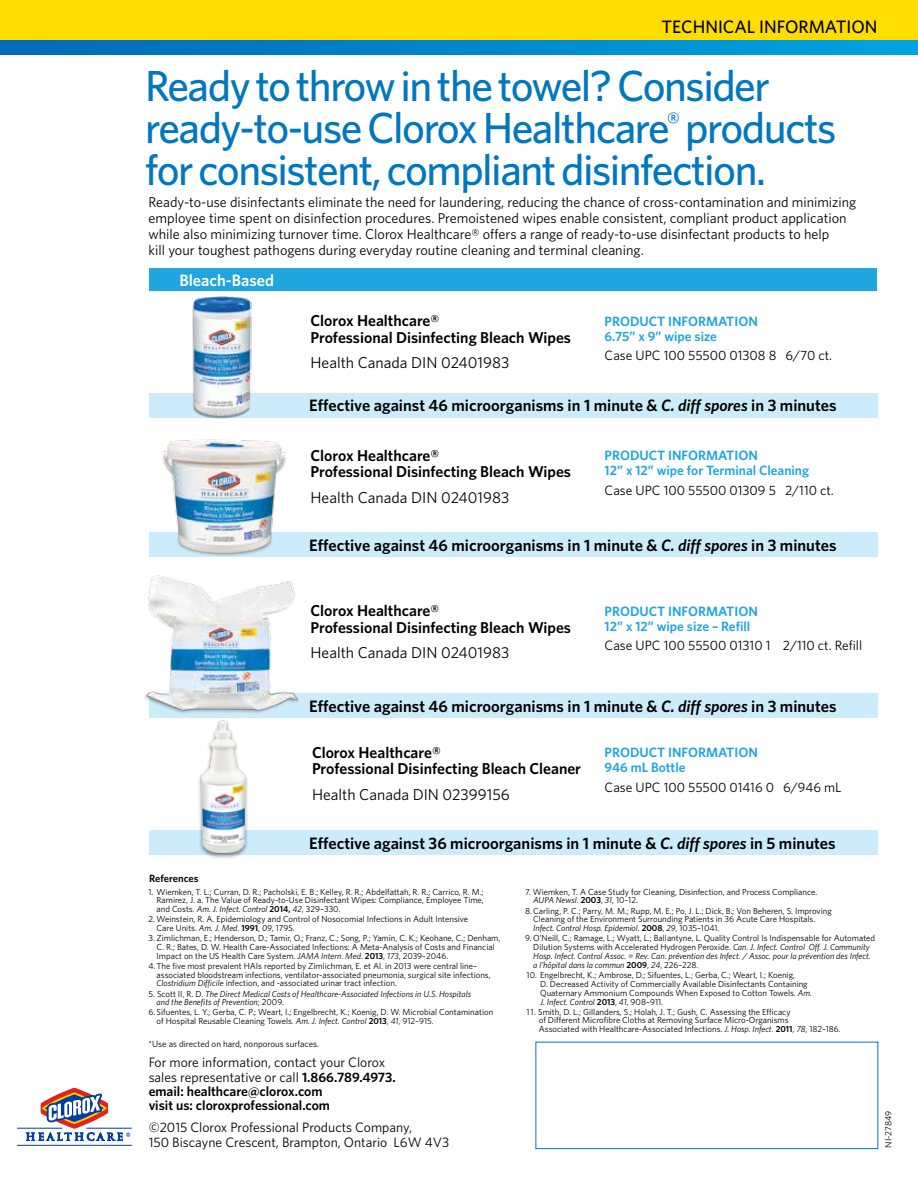
<style>
.page{position:relative;width:918px;height:1188px;background:#fff}
.page>*{position:absolute;margin:0;border:0;box-sizing:border-box;transform-origin:0 0}
.t1{font:500 43.5px/42px "Whitney";letter-spacing:-.035em;color:#0077c1}
.t2{font:700 24px "Trajan Pro";color:#003ca6;scale:.9 1}
.t3{font:500 18px "Whitney";color:#000}
.t4{font:600 16.5px "Whitney";color:#000}
.t5{font:600 16.5px "Whitney";color:#fff}
.t6{font:600 15.75px/16.5px "Whitney";color:#000}
.t7{font:15.75px "Whitney";color:#000}
.t8{font:14.25px/15.8px "Whitney";color:#000}
.t9{font:600 13.65px/14.2px "Whitney";color:#000}
.t10{font:13.65px/14.2px "Whitney";color:#000}
.t11{font:600 13.5px/15px "Whitney";color:#20a5de}
.t12{font:13.5px "Whitney";color:#000}
.t13{font:600 10.5px "Whitney";color:#000}
.t14{font:9px "Whitney";color:#000}
.t15{font:8.7px/8.7px "Whitney";color:#000}
.t16{font:italic 8.7px/8.7px "Whitney";color:#000}
.s1{font-style:italic}
.s2{font-weight:600}
.s3{font-style:normal}
.s4{font-weight:400}
.s5{font-weight:600;font-style:normal}
</style>
<div class="page">
<div style="left:0;top:0;width:918px;height:40px;background:#fd0"></div>
<svg style="left:0;top:40px;width:918px;height:15px;background:#0086cb"></svg>
<div style="left:536px;top:1042px;width:342px;height:107px;border:1px solid #0077c1"></div>
<hr style="left:17px;top:1128px;width:45px;height:1px;background:#003ca6">
<hr style="left:86px;top:1128px;width:46px;height:1px;background:#003ca6">
<hr style="left:17px;top:1145px;width:115px;height:1px;background:#003ca6">
<svg style="left:26px;top:1088px;width:97px;height:53px"></svg>
<div style="left:149px;top:268px;width:728px;height:23px;background:#20a5de"></div>
<div style="left:150px;top:394px;width:728px;height:24px;background:#ccecfc"></div>
<div style="left:150px;top:533px;width:728px;height:24px;background:#ccecfc"></div>
<div style="left:150px;top:694px;width:728px;height:24px;background:#ccecfc"></div>
<div style="left:150px;top:830px;width:728px;height:25px;background:#ccecfc"></div>
<div style="left:192px;top:299px;width:59px;height:120px;background:#000;opacity:.4"></div>
<img style="left:192px;top:297px;width:59px;height:119px">
<img style="left:154px;top:439px;width:135px;height:117px">
<img style="left:144px;top:575px;width:159px;height:143px">
<div style="left:197px;top:719px;width:52px;height:141px;background:#000;opacity:.5"></div>
<img style="left:192px;top:716px;width:53px;height:136px">
<h3 class="t3" style="left:661px;top:14px;width:218px">TECHNICAL INFORMATION</h3>
<h1 class="t1" style="left:145px;top:64px;width:693px">Ready to throw in the towel? Consider ready-to-use Clorox Healthcare<sup>®</sup> products for consistent, compliant disinfection.</h1>
<p class="t8" style="left:148px;top:194px;width:709px">Ready-to-use disinfectants eliminate the need for laundering, reducing the chance of cross-contamination and minimizing employee time spent on disinfection procedures. Premoistened wipes enable consistent, compliant product application while also minimizing turnover time. Clorox Healthcare® offers a range of ready-to-use disinfectant products to help<br>kill your toughest pathogens during everyday routine cleaning and terminal cleaning.</p>
<h3 class="t5" style="left:179px;top:269px;width:96px">Bleach-Based</h3>
<h3 class="t6" style="left:311px;top:312px;width:262px">Clorox Healthcare®<br>Professional Disinfecting Bleach Wipes</h3>
<h3 class="t7" style="left:311px;top:352px;width:200px">Health Canada DIN 02401983</h3>
<h3 class="t11" style="left:605px;top:313px;width:155px">PRODUCT INFORMATION<br>6.75” x 9” wipe size</h3>
<h3 class="t12" style="left:605px;top:347px;width:229px">Case UPC 100 55500 01308 8 6/70 ct.</h3>
<h3 class="t4" style="left:309px;top:395px;width:529px">Effective against 46 microorganisms in 1 minute &amp; <span class="s1">C. diff spores</span> in 3 minutes</h3>
<h3 class="t6" style="left:311px;top:447px;width:262px">Clorox Healthcare®<br>Professional Disinfecting Bleach Wipes</h3>
<h3 class="t7" style="left:311px;top:487px;width:200px">Health Canada DIN 02401983</h3>
<h3 class="t11" style="left:605px;top:448px;width:206px">PRODUCT INFORMATION<br>12” x 12” wipe for Terminal Cleaning</h3>
<h3 class="t12" style="left:605px;top:481px;width:231px">Case UPC 100 55500 01309 5 2/110 ct.</h3>
<h3 class="t4" style="left:309px;top:534px;width:529px">Effective against 46 microorganisms in 1 minute &amp; <span class="s1">C. diff spores</span> in 3 minutes</h3>
<h2 class="t2" style="left:126px;top:1127px;width:6px">®</h2>
<h3 class="t6" style="left:311px;top:602px;width:262px">Clorox Healthcare®<br>Professional Disinfecting Bleach Wipes</h3>
<h3 class="t7" style="left:311px;top:642px;width:200px">Health Canada DIN 02401983</h3>
<h3 class="t11" style="left:605px;top:603px;width:155px">PRODUCT INFORMATION<br>12” x 12” wipe size – Refill</h3>
<h3 class="t12" style="left:605px;top:637px;width:259px">Case UPC 100 55500 01310 1 2/110 ct. Refill</h3>
<h3 class="t4" style="left:309px;top:695px;width:529px">Effective against 46 microorganisms in 1 minute &amp; <span class="s1">C. diff spores</span> in 3 minutes</h3>
<h3 class="t6" style="left:312px;top:744px;width:271px">Clorox Healthcare®<br>Professional Disinfecting Bleach Cleaner</h3>
<h3 class="t7" style="left:312px;top:784px;width:199px">Health Canada DIN 02399156</h3>
<h3 class="t11" style="left:605px;top:745px;width:155px">PRODUCT INFORMATION<br>946 mL Bottle</h3>
<h3 class="t12" style="left:605px;top:778px;width:238px">Case UPC 100 55500 01416 0 6/946 mL</h3>
<p class="t13" style="left:149px;top:872px;width:51px">References</p>
<h3 class="t4" style="left:309px;top:832px;width:528px">Effective against 36 microorganisms in 1 minute &amp; <span class="s1">C. diff spores</span> in 5 minutes</h3>
<p class="t15" style="left:157px;top:887px;width:329px;text-align:justify;text-indent:-8px">1. Wiemken, T. L.; Curran, D. R.; Pacholski, E. B.; Kelley, R. R.; Abdelfattah, R. R.; Carrico, R. M.; Ramirez, J. a. The Value of Ready-to-Use Disinfectant Wipes: Compliance, Employee Time, and Costs. <span class="s1">Am. J. Infect. Control</span> <span class="s2">2014,</span> <span class="s1">42</span>, 329–330.</p>
<p class="t15" style="left:157px;top:915px;width:313px;text-indent:-8px">2. Weinstein, R. A. Epidemiology and Control of Nosocomial Infections in Adult Intensive<br>Care Units. <span class="s1">Am. J. Med</span>. <span class="s2">1991</span>, <span class="s1">09</span>, 179S.</p>
<p class="t15" style="left:157px;top:934px;width:345px;text-indent:-8px">3. Zimlichman, E.; Henderson, D.; Tamir, O.; Franz, C.; Song, P.; Yamin, C. K.; Keohane, C.; Denham,<br>C. R.; Bates, D. W. Health Care-Associated Infections: A Meta-Analysis of Costs and Financial<br>Impact on the US Health Care System. <span class="s1">JAMA Intern</span>. <span class="s1">Med</span>. <span class="s2">2013</span>, <span class="s1">173</span>, 2039–2046.</p>
<p class="t15" style="left:157px;top:961px;width:336px;text-indent:-8px">4.The five most prevalent HAIs reported by Zimlichman, E. et Al. in 2013 were central line– associated bloodstream infections, ventilator-associated pneumonia, surgical site infections,<br><span class="s1">Clostridium Difficile</span> infection, and -associated urinar tract infection.</p>
<p class="t16" style="left:157px;top:989px;width:316px;text-indent:-8px"><span class="s3">5. Scott II, R. D.</span> The Direct Medical Costs of Healthcare-Associated Infections in U.S. Hospitals and the Benefits of Prevention<span class="s3">; 2009.</span></p>
<p class="t15" style="left:157px;top:1008px;width:338px;text-indent:-8px">6. Sifuentes, L. Y.; Gerba, C. P.; Weart, I.; Engelbrecht, K.; Koenig, D. W. Microbial Contamination of Hospital Reusable Cleaning Towels. <span class="s1">Am. J. Infect. Control</span> <span class="s2">2013</span>, <span class="s1">41</span>, 912–915.</p>
<p class="t14" style="left:148px;top:1038px;width:172px">*Use as directed on hard, nonporous surfaces.</p>
<h3 class="t9" style="left:149px;top:1055px;width:249px"><span class="s4">For more information, contact your Clorox sales representative or call</span> 1.866.789.4973. email: healthcare@clorox.com<br>visit us: cloroxprofessional.com</h3>
<h3 class="t10" style="left:149px;top:1120px;width:302px">©2015 Clorox Professional Products Company,<br>150 Biscayne Crescent, Brampton, Ontario L6W 4V3</h3>
<p class="t15" style="left:533px;top:887px;width:286px;text-indent:-8px">7. Wiemken, T. A Case Study for Cleaning, Disinfection, and Process Compliance.<br><span class="s1">AUPA Newsl</span>. <span class="s2">2003</span>, <span class="s1">31</span>, 10–12.</p>
<p class="t15" style="left:533px;top:906px;width:300px;text-indent:-8px">8.Carling, P. C.; Parry, M. M.; Rupp, M. E.; Po, J. L.; Dick, B.; Von Beheren, S. Improving<br>Cleaning of the Environment Surrounding Patients in 36 Acute Care Hospitals.<br><span class="s1">Infect. Control Hosp. Epidemiol</span>. <span class="s2">2008</span>, <span class="s1">29</span>, 1035–1041.</p>
<p class="t16" style="left:533px;top:934px;width:343px;text-indent:-8px"><span class="s3">9. O’Neill, C.; Ramage, L.; Wyatt, L.; Ballantyne, L. Quality Control Is Indispensable for Automated Dilution Systems with Accelerated Hydrogen Peroxide.</span> Can. J. Infect. Control Off. J. Community Hosp. Infect. Control Assoc. = Rev. Can. prévention des Infect. / Assoc. pour la prévention des Infect. a l’hôpital dans la commun <span class="s5">2009</span><span class="s3">,</span> 24<span class="s3">, 226–228.</span></p>
<p class="t15" style="left:540px;top:971px;width:273px;text-indent:-13px">10. Engelbrecht, K.; Ambrose, D.; Sifuentes, L.; Gerba, C.; Weart, I.; Koenig,<br>D. Decreased Activity of Commercially Available Disinfectants Containing Quaternary Ammonium Compounds When Exposed to Cotton Towels. <span class="s1">Am.<br>J. Infect. Control</span> <span class="s2">2013</span>, <span class="s1">41</span>, 908–911.</p>
<p class="t15" style="left:539px;top:1007px;width:303px;text-indent:-12px">11. Smith, D. L.; Gillanders, S.; Holah, J. T.; Gush, C. Assessing the Efficacy<br>of Different Microfibre Cloths at Removing Surface Micro-Organisms<br>Associated with Healthcare-Associated Infections. <span class="s1">J. Hosp. Infect</span>. <span class="s2">2011</span>, <span class="s1">78</span>, 182–186.</p>
<p class="t14" style="left:882px;top:1148px;width:38px;rotate:-90deg">NI-27849</p>
</div>
